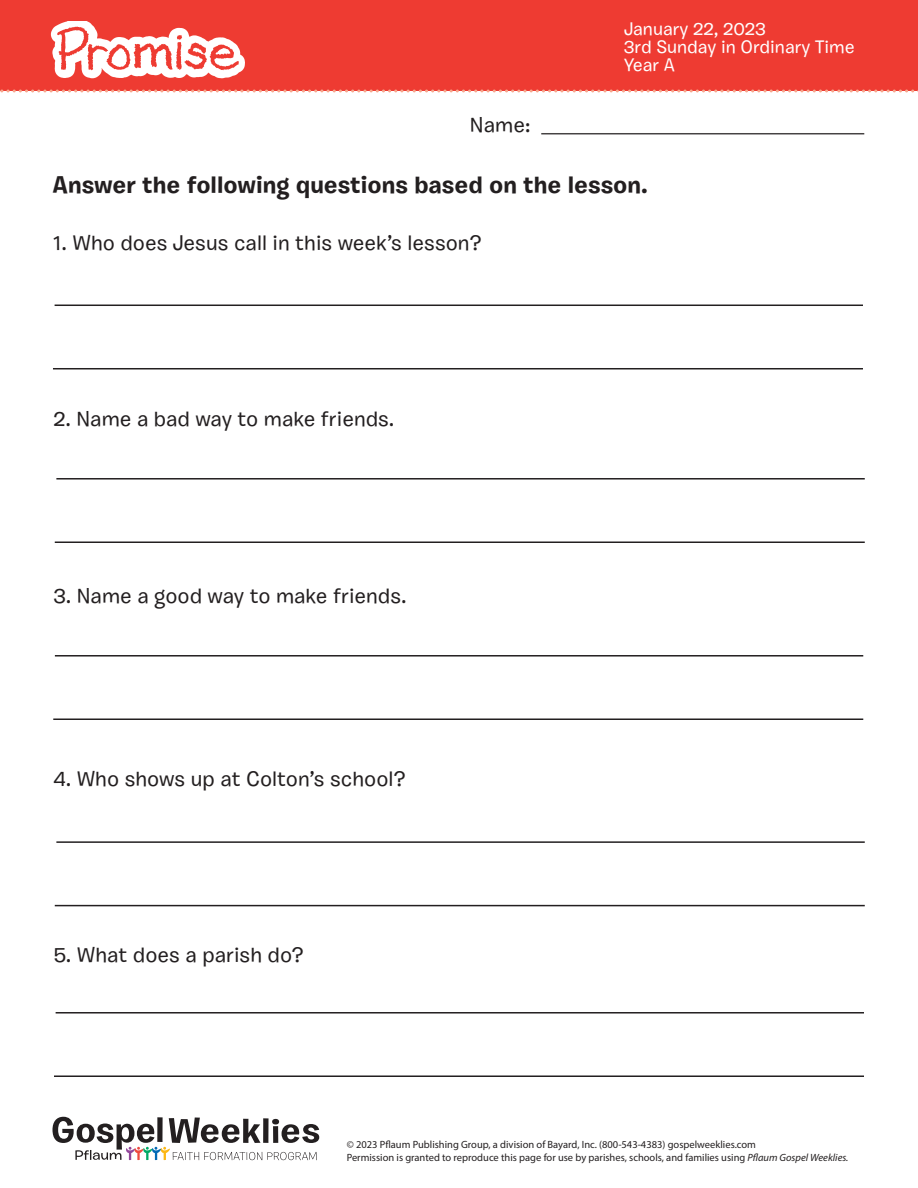
<style>
.page{position:relative;width:918px;height:1188px;background:#fff}
.page>*{position:absolute;margin:0;border:0;box-sizing:border-box;transform-origin:0 0}
.t1{font:700 24px "Burbank Small";color:#231f20}
.t2{font:500 21px "Burbank Small";color:#231f20}
.t3{font:500 18px "Burbank Small";color:#fff}
.t4{font:10.5px/12.6px "Myriad Pro";color:#231f20}
.s1{font-style:italic}
</style>
<div class="page">
<div style="left:0;top:0;width:918px;height:91px;background:#ee3b32"></div>
<svg style="left:0;top:89px;width:918px;height:3px"></svg>
<svg style="left:52px;top:1117px;width:267px;height:43px"></svg>
<img style="left:50px;top:22px;width:194px;height:57px">
<hr style="left:541px;top:133px;width:323px;height:1px;background:#231f20">
<hr style="left:55px;top:305px;width:808px;height:1px;background:#231f20">
<hr style="left:53px;top:368px;width:810px;height:1px;background:#231f20">
<hr style="left:56px;top:478px;width:809px;height:2px;background:#231f20">
<hr style="left:55px;top:542px;width:810px;height:1px;background:#231f20">
<hr style="left:55px;top:655px;width:808px;height:2px;background:#231f20">
<hr style="left:53px;top:718px;width:810px;height:2px;background:#231f20">
<hr style="left:56px;top:841px;width:809px;height:2px;background:#231f20">
<hr style="left:55px;top:905px;width:810px;height:1px;background:#231f20">
<hr style="left:56px;top:1012px;width:808px;height:2px;background:#231f20">
<hr style="left:54px;top:1075px;width:810px;height:2px;background:#231f20">
<p class="t2" style="left:470px;top:112px;width:62px">Name:</p>
<p class="t3" style="left:624px;top:17px;width:144px">January 22, 2023</p>
<p class="t3" style="left:624px;top:35px;width:233px">3rd Sunday in Ordinary Time</p>
<p class="t3" style="left:624px;top:53px;width:53px">Year A</p>
<p class="t1" style="left:52px;top:170px;width:597px">Answer the following questions based on the lesson.</p>
<p class="t2" style="left:53px;top:230px;width:430px">1. Who does Jesus call in this week’s lesson?</p>
<p class="t2" style="left:53px;top:406px;width:342px">2. Name a bad way to make friends.</p>
<p class="t2" style="left:53px;top:582px;width:355px">3. Name a good way to make friends.</p>
<p class="t2" style="left:53px;top:765px;width:354px">4. Who shows up at Colton’s school?</p>
<p class="t2" style="left:53px;top:942px;width:252px">5. What does a parish do?</p>
<p class="t4" style="left:347px;top:1138px;width:503px">© 2023 Pflaum Publishing Group, a division of Bayard, Inc. (800-543-4383) gospelweeklies.com<br>Permission is granted to reproduce this page for use by parishes, schools, and families using <span class="s1">Pflaum Gospel Weeklies.</span></p>
</div>
